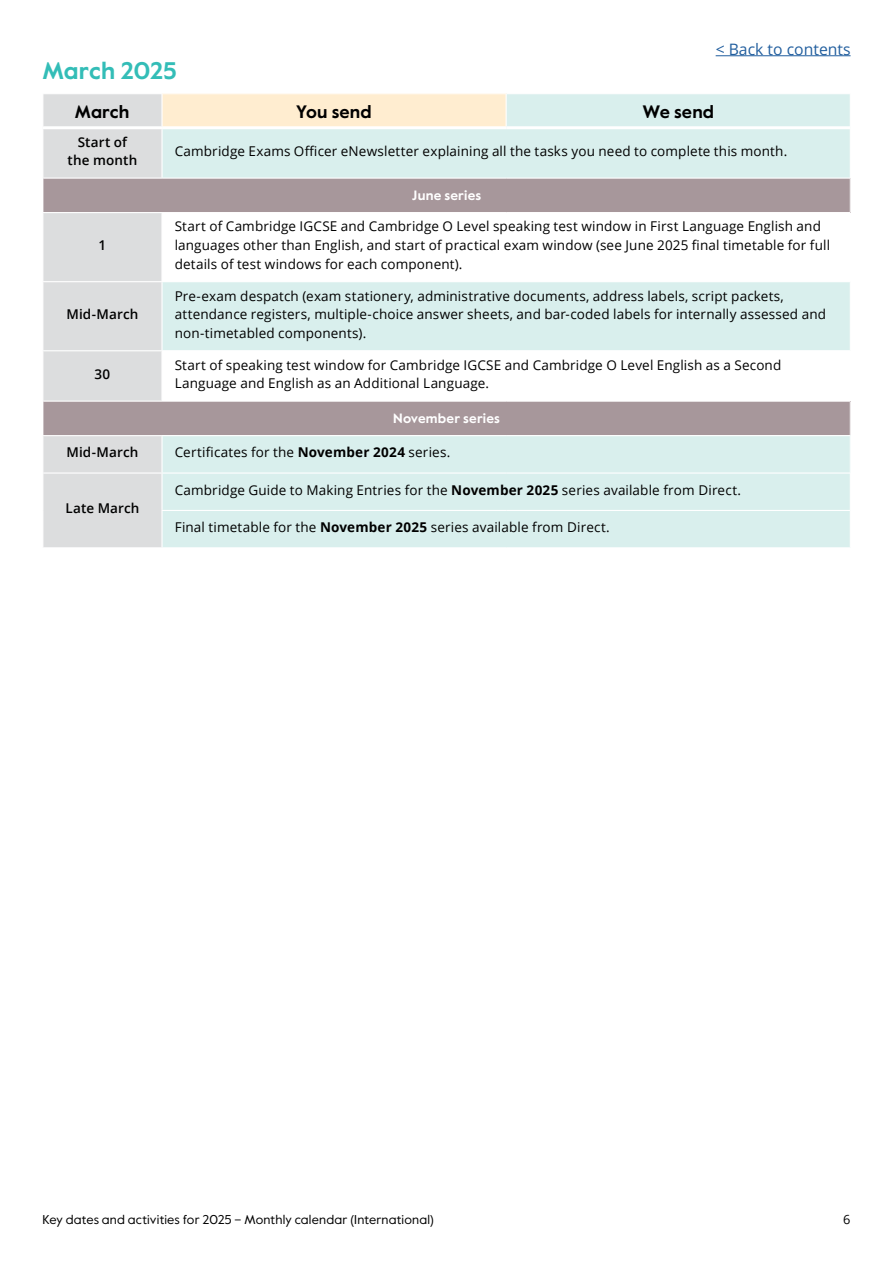
<style>
.page{position:relative;width:893px;height:1263px;background:#fff}
.page>*{position:absolute;margin:0;border:0;box-sizing:border-box;transform-origin:0 0}
.H2_Monthly_diary_heading_Blue{font:700 24px "Value Sans Pro";letter-spacing:-.005em;color:#33bdb7}
.P_Monthly_diary_send_row{font:700 18px "Value Sans Pro";letter-spacing:.01em;color:#000}
.P_Monthly_diary_header_row{font:700 18px "Value Sans Pro";color:#000}
.t1{font:15.75px "Open Sans";color:#215e9e}
.P_Body_text{font:13.5px/18.8px "Open Sans";letter-spacing:.01em;color:#000}
.P_Dates{font:600 13.5px/18.8px "Open Sans";letter-spacing:.01em;color:#000;text-align:center}
.P_Monthly_diary_heading_White{font:700 13.5px "Value Sans Pro";letter-spacing:.015em;color:#fff}
.t2{font:12.75px "Value Sans Pro";letter-spacing:.015em;color:#000}
.t3{font:12.75px "Open Sans";color:#000}
.s1{font-weight:700}
</style>
<div class="page">
<hr style="left:716px;top:55px;width:135px;height:1px;background:#215e9e">
<div style="left:44px;top:94px;width:117px;height:84px;background:#dcddde"></div>
<svg style="left:163px;top:94px;width:687px;height:453px;fill:#d9efed"></svg>
<div style="left:43px;top:178px;width:807px;height:35px;background:#a7979b"></div>
<div style="left:44px;top:213px;width:117px;height:334px;background:#dcddde"></div>
<svg style="left:163px;top:213px;width:687px;height:188px"></svg>
<div style="left:43px;top:401px;width:807px;height:35px;background:#a7979b"></div>
<div style="left:162px;top:436px;width:688px;height:37px;background:#d9efed"></div>
<hr style="left:506px;top:94px;width:1px;height:32px;background:#fff">
<hr style="left:43px;top:178px;width:119px;height:1px;background:#fff">
<hr style="left:162px;top:178px;width:344px;height:1px;background:#fff">
<hr style="left:506px;top:178px;width:344px;height:1px;background:#fff">
<hr style="left:43px;top:212px;width:119px;height:1px;background:#fff">
<hr style="left:162px;top:212px;width:344px;height:1px;background:#fff">
<hr style="left:506px;top:212px;width:344px;height:1px;background:#fff">
<hr style="left:43px;top:281px;width:119px;height:1px;background:#fff">
<hr style="left:162px;top:281px;width:344px;height:1px;background:#fff">
<hr style="left:506px;top:281px;width:344px;height:1px;background:#fff">
<hr style="left:43px;top:350px;width:119px;height:1px;background:#fff">
<hr style="left:162px;top:350px;width:344px;height:1px;background:#fff">
<hr style="left:506px;top:350px;width:344px;height:1px;background:#fff">
<hr style="left:43px;top:401px;width:119px;height:1px;background:#fff">
<hr style="left:162px;top:401px;width:344px;height:1px;background:#fff">
<hr style="left:506px;top:401px;width:344px;height:1px;background:#fff">
<hr style="left:43px;top:435px;width:119px;height:1px;background:#fff">
<hr style="left:162px;top:435px;width:344px;height:1px;background:#fff">
<hr style="left:161px;top:436px;width:2px;height:36px;background:#fff">
<hr style="left:506px;top:435px;width:344px;height:1px;background:#fff">
<hr style="left:43px;top:472px;width:119px;height:2px;background:#fff">
<hr style="left:162px;top:472px;width:344px;height:2px;background:#fff">
<hr style="left:506px;top:472px;width:344px;height:2px;background:#fff">
<hr style="left:161px;top:510px;width:345px;height:1px;background:#fff">
<hr style="left:506px;top:510px;width:344px;height:1px;background:#fff">
<hr style="left:43px;top:126px;width:119px;height:3px;background:#fff">
<hr style="left:162px;top:126px;width:344px;height:3px;background:#fff">
<hr style="left:506px;top:126px;width:344px;height:3px;background:#fff">
<hr style="left:43px;top:179px;width:1px;height:33px;background:#fff">
<hr style="left:43px;top:402px;width:1px;height:33px;background:#fff">
<p class="t1" style="left:716px;top:38px;width:136px">&lt; Back to contents</p>
<h2 class="H2_Monthly_diary_heading_Blue" style="left:43px;top:56px;width:136px">March 2025</h2>
<p class="P_Monthly_diary_header_row" style="left:75px;top:100px;width:56px">March</p>
<p class="P_Monthly_diary_send_row" style="left:296px;top:100px;width:77px">You send</p>
<p class="P_Monthly_diary_send_row" style="left:643px;top:100px;width:73px">We send</p>
<p class="P_Dates" style="left:68px;top:132px;width:71px">Start of the month</p>
<p class="P_Body_text" style="left:175px;top:141px;width:614px">Cambridge Exams Officer eNewsletter explaining all the tasks you need to complete this month.</p>
<p class="P_Monthly_diary_heading_White" style="left:412px;top:187px;width:71px">June series</p>
<p class="P_Dates" style="left:99px;top:236px;width:9px">1</p>
<p class="P_Dates" style="left:66px;top:305px;width:74px">Mid-March</p>
<p class="P_Body_text" style="left:175px;top:217px;width:657px">Start of Cambridge IGCSE and Cambridge O Level speaking test window in First Language English and languages other than English, and start of practical exam window (see June 2025 final timetable for full details of test windows for each component).</p>
<p class="P_Body_text" style="left:175px;top:286px;width:653px">Pre-exam despatch (exam stationery, administrative documents, address labels, script packets, attendance registers, multiple-choice answer sheets, and bar-coded labels for internally assessed and non-timetabled components).</p>
<p class="P_Dates" style="left:95px;top:364px;width:17px">30</p>
<p class="P_Body_text" style="left:175px;top:355px;width:608px">Start of speaking test window for Cambridge IGCSE and Cambridge O Level English as a Second<br>Language and English as an Additional Language.</p>
<p class="P_Monthly_diary_heading_White" style="left:393px;top:410px;width:108px">November series</p>
<p class="P_Dates" style="left:66px;top:443px;width:74px">Mid-March</p>
<p class="P_Body_text" style="left:175px;top:443px;width:277px">Certificates for the <span class="s1">November 2024</span> series.</p>
<p class="P_Dates" style="left:65px;top:499px;width:76px">Late March</p>
<p class="P_Body_text" style="left:175px;top:480px;width:568px">Cambridge Guide to Making Entries for the <span class="s1">November 2025</span> series available from Direct.</p>
<p class="P_Body_text" style="left:175px;top:518px;width:437px">Final timetable for the <span class="s1">November 2025</span> series available from Direct.</p>
<p class="t2" style="left:43px;top:1212px;width:393px">Key dates and activities for 2025 – Monthly calendar (International)</p>
<p class="t3" style="left:843px;top:1211px;width:9px">6</p>
</div>
